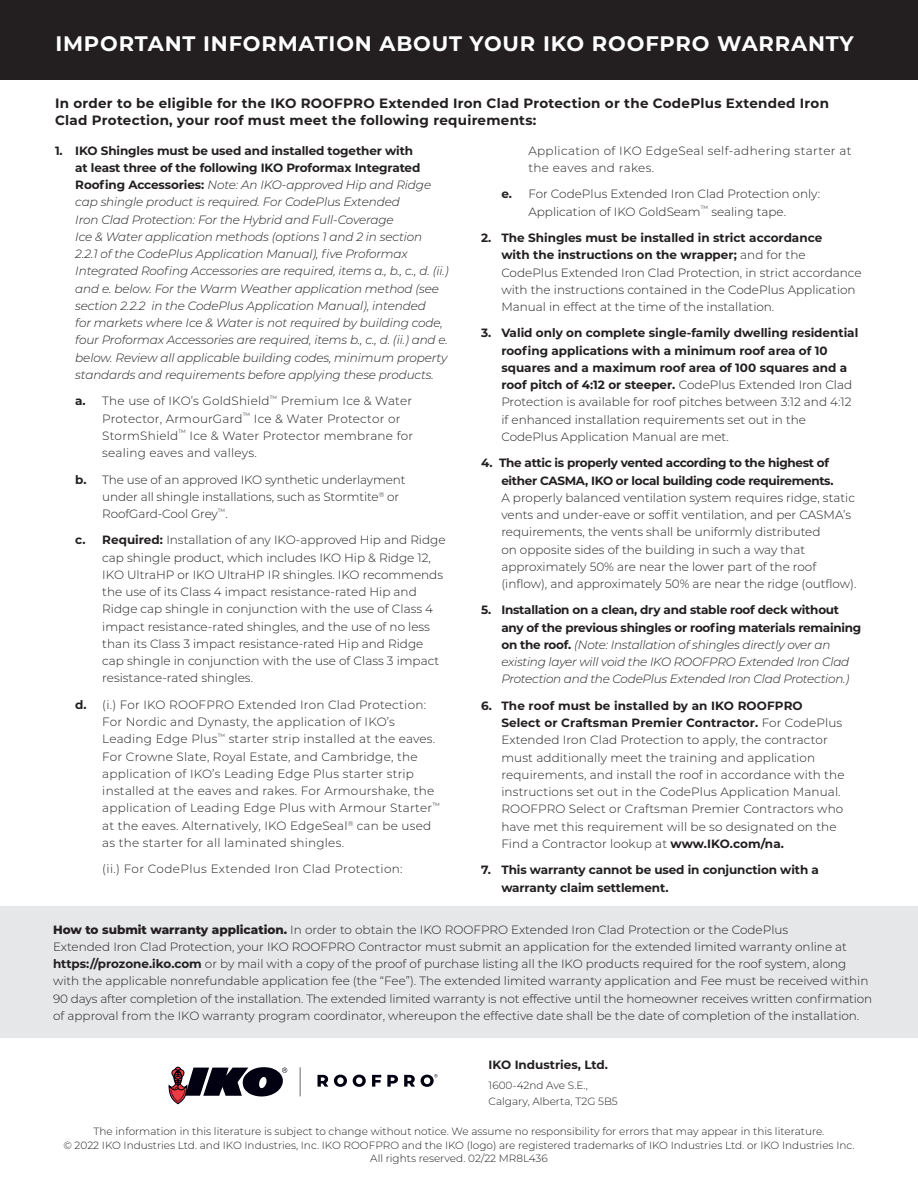
<style>
.page{position:relative;width:918px;height:1188px;background:#fff}
.page>*{position:absolute;margin:0;border:0;box-sizing:border-box;transform-origin:0 0}
.t1{font:700 21px "Montserrat";letter-spacing:.04em;color:#fff}
.t2{font:700 13.5px/17.2px "Montserrat";letter-spacing:.02em;color:#231f20}
.t3{font:300 12px/17.2px "Montserrat";color:#231f20}
.t4{font:italic 300 12px/17.2px "Montserrat";letter-spacing:-.01em;color:#231f20}
.t5{font:300 12px/17.2px "Montserrat";letter-spacing:.02em;color:#231f20}
.t6{font:700 12px/17.2px "Montserrat";letter-spacing:-.01em;color:#231f20}
.t7{font:300 12px/17.2px "Montserrat";letter-spacing:.03em;color:#231f20}
.t8{font:300 10.5px/13.5px "Montserrat";color:#231f20}
.s1{font-weight:700;font-style:normal}
.s2{font-weight:700}
.s3{font-weight:300}
.s4{font-weight:800}
</style>
<div class="page">
<div style="left:0;top:906px;width:918px;height:132px;background:#e6e7e9"></div>
<svg style="left:318px;top:1075px;width:10px;height:12px"></svg>
<svg style="left:334px;top:1075px;width:13px;height:12px"></svg>
<svg style="left:353px;top:1075px;width:13px;height:12px"></svg>
<svg style="left:372px;top:1075px;width:9px;height:12px"></svg>
<svg style="left:387px;top:1075px;width:11px;height:12px"></svg>
<svg style="left:404px;top:1075px;width:11px;height:12px"></svg>
<svg style="left:300px;top:1067px;width:1px;height:29px"></svg>
<svg style="left:421px;top:1074px;width:17px;height:13px"></svg>
<svg style="left:168px;top:1066px;width:119px;height:39px"></svg>
<div style="left:0;top:0;width:918px;height:80px;background:#231f20"></div>
<h1 class="t1" style="left:55px;top:28px;width:800px">IMPORTANT INFORMATION ABOUT YOUR IKO ROOFPRO WARRANTY</h1>
<p class="t2" style="left:55px;top:93px;width:775px">In order to be eligible for the IKO ROOFPRO Extended Iron Clad Protection or the CodePlus Extended Iron<br>Clad Protection, your roof must meet the following requirements:</p>
<p class="t4" style="left:75px;top:141px;width:375px;text-indent:-20px"><span class="s1">1. IKO Shingles must be used and installed together with<br>at least three of the following IKO Proformax Integrated Roofing Accessories:</span> Note: An IKO-approved Hip and Ridge cap shingle product is required. For CodePlus Extended<br>Iron Clad Protection: For the Hybrid and Full-Coverage<br>Ice &amp; Water application methods (options 1 and 2 in section<br>2.2.1 of the CodePlus Application Manual), five Proformax Integrated Roofing Accessories are required, items a., b., c., d. (ii.) and e. below. For the Warm Weather application method (see section 2.2.2 in the CodePlus Application Manual), intended<br>for markets where Ice &amp; Water is not required by building code, four Proformax Accessories are required, items b., c., d. (ii.) and e. below. Review all applicable building codes, minimum property standards and requirements before applying these products.</p>
<p class="t5" style="left:102px;top:392px;width:312px;text-indent:-27px"><span class="s2">a.</span> The use of IKO’s GoldShield<sup>™</sup> Premium Ice &amp; Water Protector, ArmourGard<sup>™</sup> Ice &amp; Water Protector or StormShield<sup>™</sup> Ice &amp; Water Protector membrane for sealing eaves and valleys.</p>
<p class="t3" style="left:102px;top:470px;width:305px;text-indent:-27px"><span class="s2">b.</span> The use of an approved IKO synthetic underlayment under all shingle installations, such as Stormtite<sup>®</sup> or<br>RoofGard-Cool Grey<sup>™</sup>.</p>
<p class="t3" style="left:102px;top:531px;width:345px;text-indent:-27px"><span class="s2">c. Required:</span> Installation of any IKO-approved Hip and Ridge cap shingle product, which includes IKO Hip &amp; Ridge 12, IKO UltraHP or IKO UltraHP IR shingles. IKO recommends the use of its Class 4 impact resistance-rated Hip and Ridge cap shingle in conjunction with the use of Class 4 impact resistance-rated shingles, and the use of no less than its Class 3 impact resistance-rated Hip and Ridge cap shingle in conjunction with the use of Class 3 impact resistance-rated shingles.</p>
<p class="t5" style="left:102px;top:696px;width:339px;text-indent:-27px"><span class="s2">d.</span> (i.) For IKO ROOFPRO Extended Iron Clad Protection:<br>For Nordic and Dynasty, the application of IKO’s Leading Edge Plus<sup>™</sup> starter strip installed at the eaves.<br>For Crowne Slate, Royal Estate, and Cambridge, the application of IKO’s Leading Edge Plus starter strip installed at the eaves and rakes. For Armourshake, the application of Leading Edge Plus with Armour Starter<sup>™ </sup>at the eaves. Alternatively, IKO EdgeSeal<sup>®</sup> can be used as the starter for all laminated shingles.</p>
<p class="t7" style="left:102px;top:860px;width:302px">(ii.) For CodePlus Extended Iron Clad Protection:</p>
<p class="t7" style="left:528px;top:141px;width:325px">Application of IKO EdgeSeal self-adhering starter at the eaves and rakes.</p>
<p class="t3" style="left:501px;top:185px;width:320px;text-align:center"><span class="s2">e.</span> For CodePlus Extended Iron Clad Protection only:<br>Application of IKO GoldSeam<sup>™</sup> sealing tape.</p>
<p class="t3" style="left:501px;top:229px;width:362px;text-indent:-20px"><span class="s2">2. The Shingles must be installed in strict accordance<br>with the instructions on the wrapper;</span> and for the CodePlus Extended Iron Clad Protection, in strict accordance with the instructions contained in the CodePlus Application Manual in effect at the time of the installation.</p>
<p class="t6" style="left:501px;top:324px;width:358px;text-indent:-20px">3. Valid only on complete single-family dwelling residential roofing applications with a minimum roof area of 10 squares and a maximum roof area of 100 squares and a roof pitch of 4:12 or steeper. <span class="s3">CodePlus Extended Iron Clad Protection is available for roof pitches between 3:12 and 4:12 if enhanced installation requirements set out in the CodePlus Application Manual are met.</span></p>
<p class="t6" style="left:501px;top:454px;width:334px;text-indent:-20px">4. The attic is properly vented according to the highest of either CASMA, IKO or local building code requirements.</p>
<p class="t3" style="left:501px;top:489px;width:357px">A properly balanced ventilation system requires ridge, static vents and under-eave or soffit ventilation, and per CASMA’s requirements, the vents shall be uniformly distributed<br>on opposite sides of the building in such a way that approximately 50% are near the lower part of the roof (inflow), and approximately 50% are near the ridge (outflow).</p>
<p class="t4" style="left:501px;top:601px;width:361px;text-indent:-20px"><span class="s1">5. Installation on a clean, dry and stable roof deck without any of the previous shingles or roofing materials remaining on the roof.</span> (Note: Installation of shingles directly over an existing layer will void the IKO ROOFPRO Extended Iron Clad Protection and the CodePlus Extended Iron Clad Protection.)</p>
<p class="t3" style="left:501px;top:697px;width:345px;text-indent:-20px"><span class="s2">6. The roof must be installed by an IKO ROOFPRO Select or Craftsman Premier Contractor.</span> For CodePlus Extended Iron Clad Protection to apply, the contractor must additionally meet the training and application requirements, and install the roof in accordance with the instructions set out in the CodePlus Application Manual.<br>ROOFPRO Select or Craftsman Premier Contractors who have met this requirement will be so designated on the Find a Contractor lookup at <span class="s2">www.IKO.com/na.</span></p>
<p class="t6" style="left:501px;top:861px;width:319px;text-indent:-20px">7. This warranty cannot be used in conjunction with a warranty claim settlement.</p>
<p class="t3" style="left:53px;top:920px;width:821px"><span class="s4">How to submit warranty application.</span> In order to obtain the IKO ROOFPRO Extended Iron Clad Protection or the CodePlus<br>Extended Iron Clad Protection, your IKO ROOFPRO Contractor must submit an application for the extended limited warranty online at <span class="s2">https://prozone.iko.com</span> or by mail with a copy of the proof of purchase listing all the IKO products required for the roof system, along with the applicable nonrefundable application fee (the “Fee”). The extended limited warranty application and Fee must be received within 90 days after completion of the installation. The extended limited warranty is not effective until the homeowner receives written confirmation of approval from the IKO warranty program coordinator, whereupon the effective date shall be the date of completion of the installation.</p>
<p class="t6" style="left:489px;top:1056px;width:121px">IKO Industries, Ltd.</p>
<p class="t8" style="left:489px;top:1077px;width:131px;line-height:16.5px">1600-42nd Ave S.E.,<br>Calgary, Alberta, T2G 5B5</p>
<p class="t8" style="left:63px;top:1124px;width:793px;text-align:center">The information in this literature is subject to change without notice. We assume no responsibility for errors that may appear in this literature.<br>© 2022 IKO Industries Ltd. and IKO Industries, Inc. IKO ROOFPRO and the IKO (logo) are registered trademarks of IKO Industries Ltd. or IKO Industries Inc.<br>All rights reserved. 02/22 MR8L436</p>
</div>
